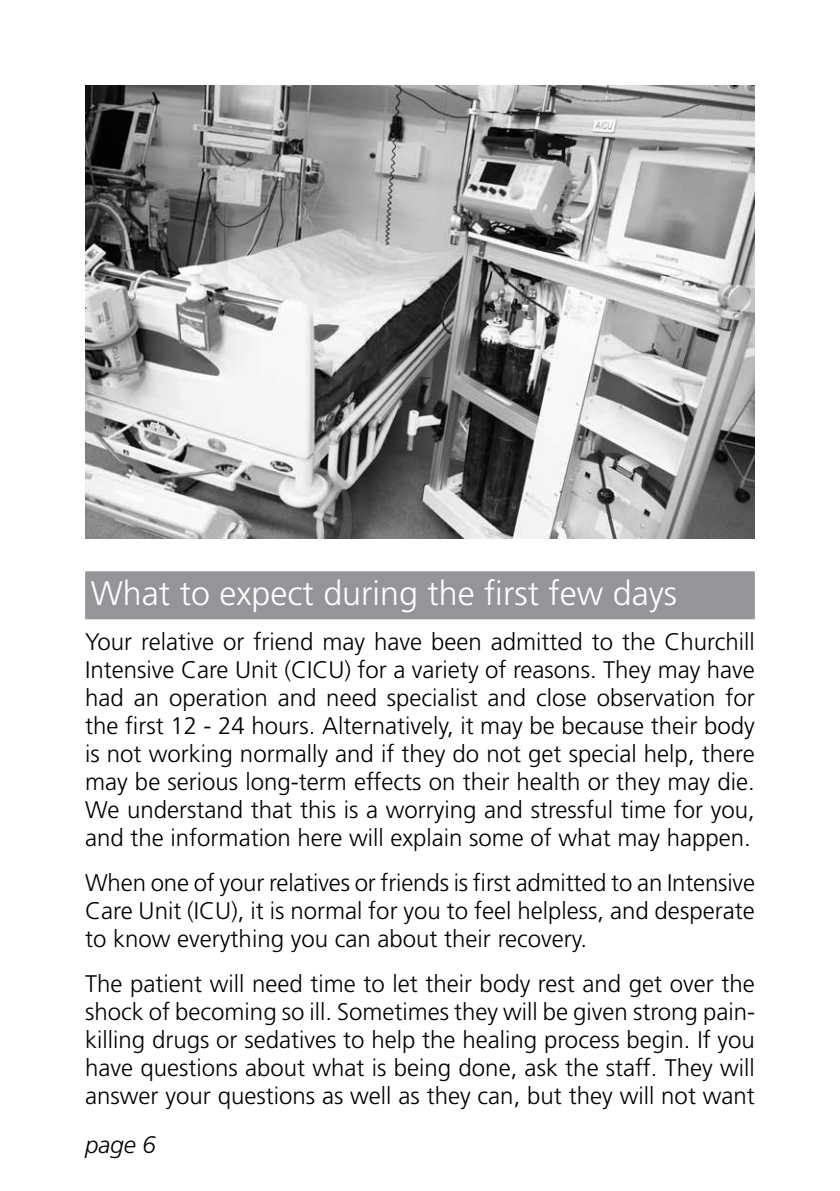
<style>
.page{position:relative;width:840px;height:1191px;background:#fff}
.page>*{position:absolute;margin:0;border:0;box-sizing:border-box;transform-origin:0 0}
.t1{font:300 34px "Frutiger";color:#fff}
.t2{font:300 24px/28px "Frutiger";color:#000;text-align:justify}
.t3{font:italic 300 24px "Frutiger";color:#000}
</style>
<div class="page">
<div style="left:85px;top:571px;width:669px;height:48px;background:#939598"></div>
<img style="left:85px;top:85px;width:669px;height:454px">
<h1 class="t1" style="left:91px;top:574px;width:587px">What to expect during the first few days</h1>
<p class="t2" style="left:85px;top:628px;width:671px">Your relative or friend may have been admitted to the Churchill Intensive Care Unit (CICU) for a variety of reasons. They may have had an operation and need specialist and close observation for the first 12 - 24 hours. Alternatively, it may be because their body is not working normally and if they do not get special help, there may be serious long-term effects on their health or they may die.<br>We understand that this is a worrying and stressful time for you, and the information here will explain some of what may happen.</p>
<p class="t2" style="left:85px;top:869px;width:671px">When one of your relatives or friends is first admitted to an Intensive Care Unit (ICU), it is normal for you to feel helpless, and desperate to know everything you can about their recovery.</p>
<p class="t2" style="left:85px;top:970px;width:671px">The patient will need time to let their body rest and get over the shock of becoming so ill. Sometimes they will be given strong pain&shy;killing drugs or sedatives to help the healing process begin. If you have questions about what is being done, ask the staff. They will answer your questions as well as they can, but they will not want</p>
<p class="t3" style="left:85px;top:1131px;width:72px">page 6</p>
</div>
